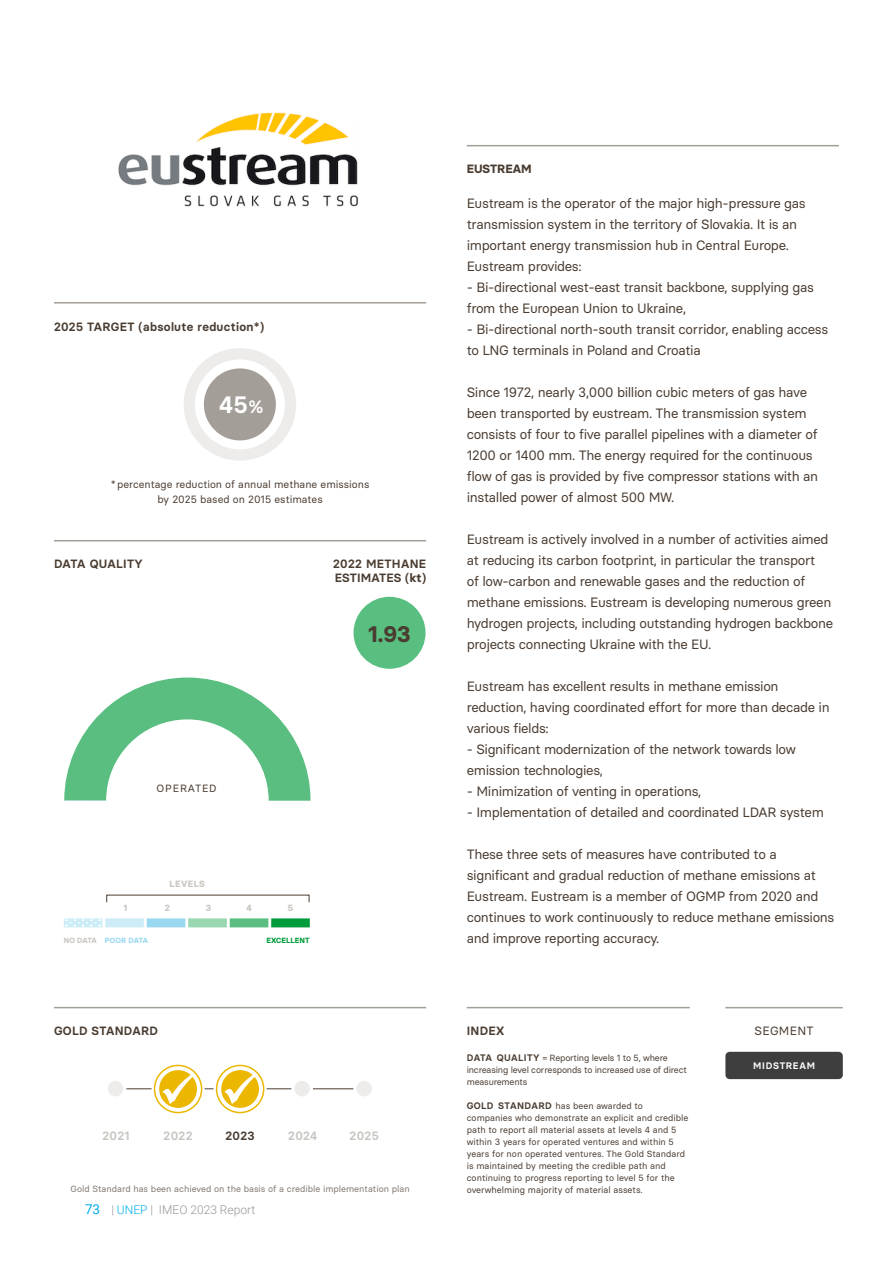
<style>
.page{position:relative;width:893px;height:1263px;background:#fff}
.page>*{position:absolute;margin:0;border:0;box-sizing:border-box;transform-origin:0 0}
.t1{font:600 23.7px "Basier Circle";color:#fff}
.t2{font:700 22.5px "Basier Circle";color:#4a3c31}
.t3{font:13.5px/21px "Basier Circle";letter-spacing:-.025em;color:#4a3c31}
.t4{font:600 12px/13.5px "Basier Circle";letter-spacing:.025em;color:#4a3c31}
.t5{font:300 12px "Roboto";color:#939598}
.t6{font:600 12px "Basier Circle";letter-spacing:.025em;color:#c9c5c1}
.t7{font:700 12px "Basier Circle";color:#4a3c31}
.t8{font:12px "Basier Circle";letter-spacing:.025em;color:#4a3c31}
.t9{font:10.5px/15px "Basier Circle";color:#4a3c31;text-align:center}
.t10{font:10.5px "Basier Circle";letter-spacing:.075em;color:#4a3c31}
.t11{font:600 9.45px "Basier Circle";letter-spacing:.07em;color:#fff}
.t12{font:9px/12px "Basier Circle";color:#4a3c31}
.t13{font:9px/12px "Basier Circle";letter-spacing:-.02em;color:#4a3c31}
.t14{font:9px "Basier Circle";color:#80776f}
.t15{font:700 9px "Basier Circle";letter-spacing:.05em;color:#c9c5c1}
.t16{font:700 7.5px "Basier Circle";letter-spacing:.01em;color:#009b3a}
.t17{font:700 7.5px "Basier Circle";letter-spacing:.005em;color:#99d9f0}
.t18{font:700 7.5px "Basier Circle";letter-spacing:-.02em;color:#c9c5c1}
.s1{font-size:17.85px}
.s2{font-weight:700}
.s3{font-weight:600;font-size:9.45px}
.s4{font-weight:400;font-size:13.5px;color:#00aeef}
.s5{color:#00aeef}
</style>
<div class="page">
<hr style="left:54px;top:302px;width:372px;height:1px;background:#a49e98">
<div style="left:184px;top:348px;width:112px;height:113px;background:#edecea;border-radius:50%"></div>
<div style="left:199px;top:364px;width:81px;height:81px;background:#a49e98;border-radius:50%"></div>
<div style="left:195px;top:359px;width:90px;height:90px;border:9px solid #fff;border-radius:50%"></div>
<div style="left:725px;top:1052px;width:118px;height:27px;background:#3e3e3f;border-radius:4px"></div>
<hr style="left:725px;top:1007px;width:118px;height:1px;background:#a49e98">
<hr style="left:467px;top:1007px;width:223px;height:1px;background:#a49e98">
<svg style="left:64px;top:918px;width:38px;height:9px"></svg>
<div style="left:105px;top:918px;width:39px;height:9px;background:#cdecf8"></div>
<div style="left:147px;top:918px;width:38px;height:9px;background:#9ad8f0"></div>
<div style="left:188px;top:918px;width:39px;height:9px;background:#99d7b0"></div>
<div style="left:230px;top:918px;width:38px;height:9px;background:#59be7f"></div>
<div style="left:271px;top:918px;width:39px;height:9px;background:#009b3a"></div>
<svg style="left:66px;top:919px;width:35px;height:7px"></svg>
<hr style="left:54px;top:540px;width:372px;height:1px;background:#a49e98">
<hr style="left:54px;top:1007px;width:372px;height:1px;background:#a49e98">
<hr style="left:467px;top:145px;width:372px;height:1px;background:#a49e98">
<img style="left:118px;top:112px;width:240px;height:95px">
<svg style="left:64px;top:677px;width:247px;height:124px"></svg>
<hr style="left:116px;top:1088px;width:248px;height:1px;background:#4a3c31">
<div style="left:293px;top:1079px;width:18px;height:19px;background:#edecea;border-radius:50%"></div>
<div style="left:291px;top:1078px;width:22px;height:21px;border:3px solid #fff;border-radius:50%"></div>
<div style="left:355px;top:1079px;width:18px;height:19px;background:#edecea;border-radius:50%"></div>
<div style="left:353px;top:1078px;width:22px;height:21px;border:3px solid #fff;border-radius:50%"></div>
<div style="left:152px;top:1062px;width:53px;height:53px;border:3px solid #fff;border-radius:50%"></div>
<svg style="left:155px;top:1065px;width:47px;height:47px"></svg>
<div style="left:154px;top:1065px;width:48px;height:48px;border:2px solid #ebb700;border-radius:50%"></div>
<div style="left:159px;top:1070px;width:38px;height:38px;background:#ebb700;border-radius:50%"></div>
<div style="left:106px;top:1079px;width:19px;height:19px;background:#edecea;border-radius:50%"></div>
<div style="left:105px;top:1078px;width:21px;height:21px;border:3px solid #fff;border-radius:50%"></div>
<div style="left:214px;top:1062px;width:53px;height:53px;border:3px solid #fff;border-radius:50%"></div>
<svg style="left:217px;top:1065px;width:47px;height:47px"></svg>
<div style="left:216px;top:1065px;width:48px;height:48px;border:2px solid #ebb700;border-radius:50%"></div>
<div style="left:221px;top:1070px;width:38px;height:38px;background:#ebb700;border-radius:50%"></div>
<div style="left:354px;top:597px;width:72px;height:72px;background:#59bf80;border-radius:50%"></div>
<svg style="left:163px;top:1074px;width:93px;height:29px"></svg>
<p class="t4" style="left:54px;top:319px;width:212px">2025 TARGET (absolute reduction*)</p>
<p class="t1" style="left:219px;top:390px;width:46px">45<span class="s1">%</span></p>
<p class="t9" style="left:111px;top:477px;width:260px">*percentage reduction of annual methane emissions by 2025 based on 2015 estimates</p>
<p class="t4" style="left:54px;top:557px;width:90px">DATA QUALITY</p>
<p class="t4" style="left:333px;top:557px;width:95px">2022 METHANE<br>ESTIMATES (<span class="s2">kt</span>)</p>
<p class="t2" style="left:368px;top:620px;width:44px">1.93</p>
<p class="t10" style="left:157px;top:782px;width:61px">OPERATED</p>
<p class="t15" style="left:170px;top:878px;width:37px">LEVELS</p>
<p class="t15" style="left:123px;top:903px;width:5px">1</p>
<p class="t15" style="left:165px;top:903px;width:7px">2</p>
<p class="t15" style="left:206px;top:903px;width:7px">3</p>
<p class="t15" style="left:247px;top:903px;width:7px">4</p>
<p class="t18" style="left:64px;top:935px;width:35px">NO DATA</p>
<p class="t17" style="left:105px;top:935px;width:45px">POOR DATA</p>
<p class="t15" style="left:288px;top:903px;width:7px">5</p>
<p class="t16" style="left:266px;top:935px;width:45px">EXCELLENT</p>
<p class="t4" style="left:54px;top:1024px;width:106px">GOLD STANDARD</p>
<p class="t6" style="left:102px;top:1128px;width:29px">2021</p>
<p class="t6" style="left:164px;top:1128px;width:30px">2022</p>
<p class="t4" style="left:225px;top:1128px;width:31px">2023</p>
<p class="t6" style="left:288px;top:1128px;width:31px">2024</p>
<p class="t6" style="left:350px;top:1128px;width:31px">2025</p>
<p class="t7" style="left:467px;top:162px;width:66px">EUSTREAM</p>
<p class="t3" style="left:467px;top:192px;width:340px">Eustream is the operator of the major high-pressure gas transmission system in the territory of Slovakia. It is an important energy transmission hub in Central Europe.<br>Eustream provides:</p>
<p class="t3" style="left:467px;top:276px;width:349px">- Bi-directional west-east transit backbone, supplying gas from the European Union to Ukraine,</p>
<p class="t3" style="left:467px;top:318px;width:363px">- Bi-directional north-south transit corridor, enabling access to LNG terminals in Poland and Croatia</p>
<p class="t3" style="left:467px;top:381px;width:353px">Since 1972, nearly 3,000 billion cubic meters of gas have been transported by eustream. The transmission system consists of four to five parallel pipelines with a diameter of 1200 or 1400 mm. The energy required for the continuous flow of gas is provided by five compressor stations with an installed power of almost 500 MW.</p>
<p class="t3" style="left:467px;top:529px;width:368px">Eustream is actively involved in a number of activities aimed at reducing its carbon footprint, in particular the transport<br>of low-carbon and renewable gases and the reduction of methane emissions. Eustream is developing numerous green hydrogen projects, including outstanding hydrogen backbone projects connecting Ukraine with the EU.</p>
<p class="t3" style="left:467px;top:676px;width:364px">Eustream has excellent results in methane emission reduction, having coordinated effort for more than decade in various fields:</p>
<p class="t3" style="left:467px;top:739px;width:331px">- Significant modernization of the network towards low emission technologies,</p>
<p class="t3" style="left:467px;top:781px;width:236px">- Minimization of venting in operations,</p>
<p class="t3" style="left:467px;top:802px;width:359px">- Implementation of detailed and coordinated LDAR system</p>
<p class="t3" style="left:467px;top:844px;width:369px">These three sets of measures have contributed to a significant and gradual reduction of methane emissions at Eustream. Eustream is a member of OGMP from 2020 and continues to work continuously to reduce methane emissions and improve reporting accuracy.</p>
<p class="t4" style="left:467px;top:1024px;width:39px">INDEX</p>
<p class="t13" style="left:467px;top:1051px;width:222px"><span class="s3">DATA QUALITY</span> = Reporting levels 1 to 5, where increasing level corresponds to increased use of direct measurements</p>
<p class="t12" style="left:467px;top:1099px;width:223px"><span class="s3">GOLD STANDARD</span> has been awarded to companies who demonstrate an explicit and credible path to report all material assets at levels 4 and 5 within 3 years for operated ventures and within 5 years for non operated ventures. The Gold Standard is maintained by meeting the credible path and continuing to progress reporting to level 5 for the</p>
<p class="t8" style="left:754px;top:1024px;width:61px">SEGMENT</p>
<p class="t11" style="left:753px;top:1060px;width:63px">MIDSTREAM</p>
<p class="t14" style="left:71px;top:1183px;width:341px">Gold Standard has been achieved on the basis of a credible implementation plan</p>
<p class="t12" style="left:467px;top:1183px;width:178px">overwhelming majority of material assets.</p>
<p class="t5" style="left:85px;top:1201px;width:172px"><span class="s4">73</span> | <span class="s5">UNEP</span> | IMEO 2023 Report</p>
</div>
